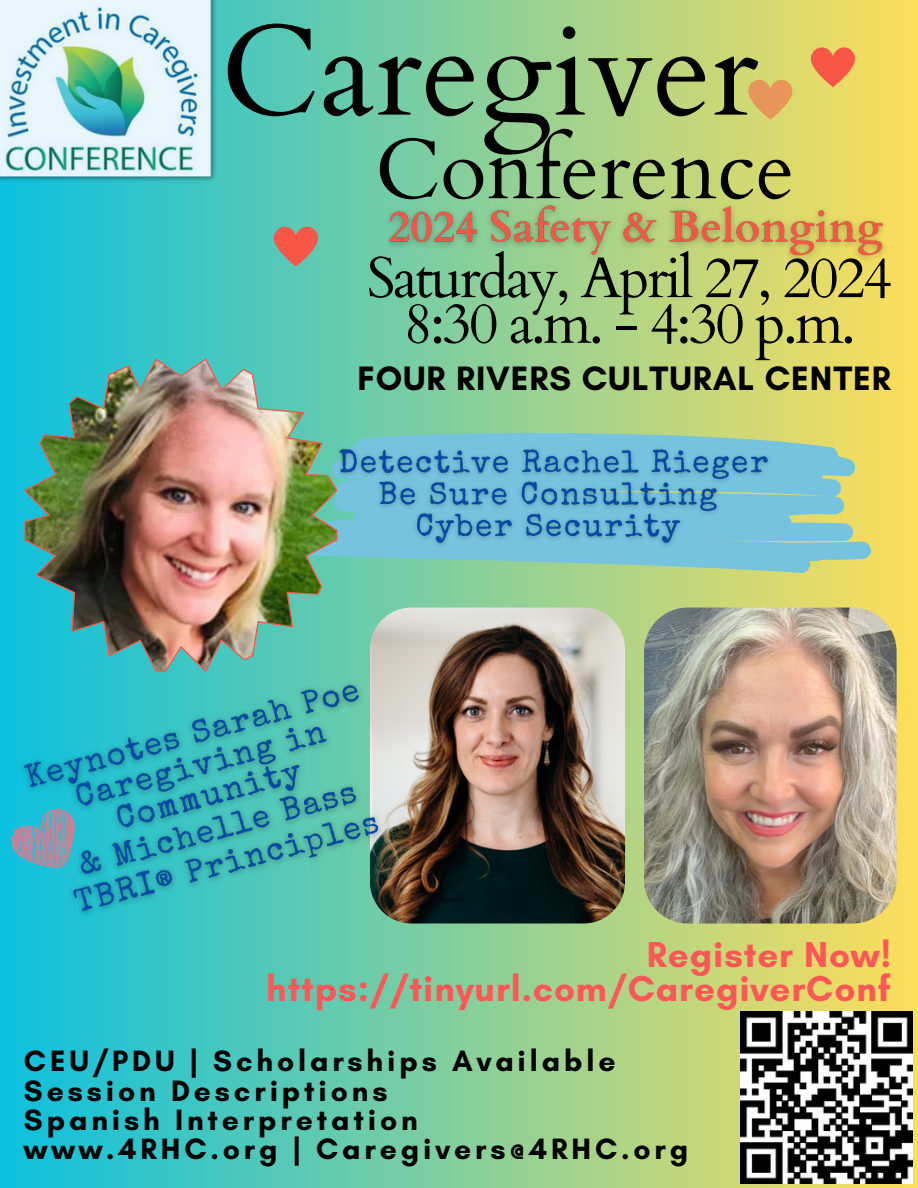
<style>
.page{position:relative;width:918px;height:1188px;background:#fff}
.page>*{position:absolute;margin:0;border:0;box-sizing:border-box;transform-origin:0 0}
.t1{font:128.4px "Cardo";color:#000}
.t2{font:85.05px "Cardo";color:#000}
.t3{font:57.45px/45.8px "Cardo";letter-spacing:-.045em;color:#000;text-align:center}
.t4{font:700 36.75px/33.8px "Glacial Indifference";letter-spacing:.025em;color:#ff5757;text-align:right}
.t5{font:700 34.5px "Glacial Indifference";letter-spacing:.025em;color:#000}
.t6{font:700 30px "Glacial Indifference";letter-spacing:.13em;color:#000}
</style>
<div class="page">
<div style="left:0;top:0;width:918px;height:1188px;background:linear-gradient(to right,#0cc0df,#fdde5a)"></div>
<svg style="left:809px;top:44px;width:48px;height:43px"></svg>
<svg style="left:748px;top:80px;width:45px;height:39px"></svg>
<svg style="left:272px;top:224px;width:48px;height:42px"></svg>
<img style="left:644px;top:608px;width:253px;height:316px;border-radius:44px">
<img style="left:0;top:0;width:221px;height:185px">
<img style="left:740px;top:1011px;width:172px;height:172px">
<svg style="left:338px;top:433px;width:533px;height:140px;fill:#75c3df"></svg>
<img style="left:24px;top:358px;width:314px;height:306px">
<img style="left:370px;top:608px;width:255px;height:316px;border-radius:42px">
<svg style="left:5px;top:802px;width:5px;height:82px"></svg>
<img style="left:10px;top:664px;width:401px;height:274px">
<img style="left:364px;top:195px;width:533px;height:75px">
<img style="left:320px;top:443px;width:458px;height:136px">
<p class="t1" style="left:221px;top:-13px;width:538px">Caregiver</p>
<h6 class="t2" style="left:375px;top:114px;width:421px">Conference</h6>
<p class="t3" style="left:367px;top:256px;width:527px">Saturday, April 27, 2024<br>8:30 a.m. - 4:30 p.m.</p>
<p class="t5" style="left:357px;top:357px;width:535px">FOUR RIVERS CULTURAL CENTER</p>
<p class="t4" style="left:266px;top:938px;width:626px">Register Now! https://tinyurl.com/CaregiverConf</p>
<p class="t6" style="left:24px;top:1043px;width:593px">CEU/PDU | Scholarships Available</p>
<h3 class="t6" style="left:24px;top:1072px;width:365px">Session Descriptions</h3>
<p class="t6" style="left:24px;top:1101px;width:395px">Spanish Interpretation</p>
<h5 class="t6" style="left:24px;top:1131px;width:666px">www.4RHC.org | Caregivers@4RHC.org</h5>
</div>
